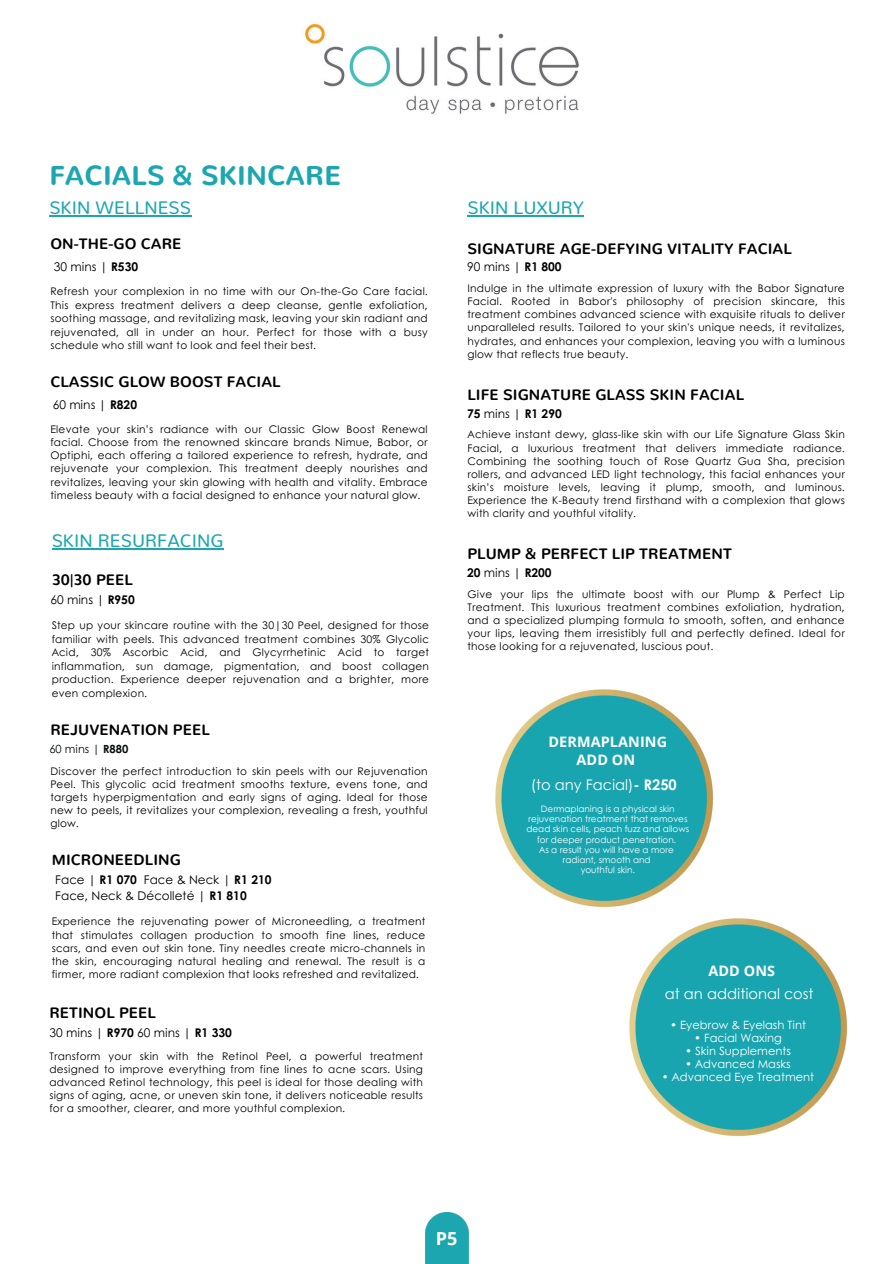
<style>
.page{position:relative;width:894px;height:1264px;background:#fff}
.page>*{position:absolute;margin:0;border:0;box-sizing:border-box;transform-origin:0 0}
.t1{font:800 27px "Nunito";letter-spacing:.005em;color:#1ca7b0}
.t2{font:18px "Nunito";color:#1ca7b0}
.t3{font:700 18px "Open Sans";color:#fff}
.t4{font:700 15px "Nunito";letter-spacing:.005em;color:#000101}
.t5{font:14.7px "Century Gothic";color:#fff}
.t6{font:700 14.4px/18.3px "Open Sans";letter-spacing:.01em;color:#fff;text-align:center}
.t7{font:12px/16px "Century Gothic";color:#000101}
.t8{font:700 12px "Century Gothic";color:#000101}
.t9{font:11.4px "Century Gothic";color:#fff}
.t10{font:11.25px "Century Gothic";color:#090f10}
.t11{font:10.5px/13.2px "Century Gothic";letter-spacing:.025em;color:#000101;text-align:justify}
.t12{font:8.85px/10.1px "Century Gothic";color:#fff;text-align:center}
.s1{font-weight:700}
.s2{font-weight:400}
</style>
<div class="page">
<img style="left:305px;top:24px;width:274px;height:90px">
<img style="left:425px;top:1212px;width:43px;height:50px">
<hr style="left:52px;top:548px;width:171px;height:1px;background:#1ca7b0">
<hr style="left:49px;top:215px;width:142px;height:2px;background:#1ca7b0">
<hr style="left:467px;top:215px;width:117px;height:2px;background:#1ca7b0">
<img style="left:495px;top:689px;width:219px;height:219px">
<img style="left:629px;top:918px;width:219px;height:219px">
<h3 class="t1" style="left:49px;top:159px;width:293px">FACIALS &amp; SKINCARE</h3>
<h4 class="t2" style="left:49px;top:197px;width:143px">SKIN WELLNESS</h4>
<h6 class="t2" style="left:467px;top:197px;width:118px">SKIN LUXURY</h6>
<p class="t4" style="left:50px;top:235px;width:133px">ON-THE-GO CARE</p>
<h6 class="t4" style="left:467px;top:239px;width:326px">SIGNATURE AGE-DEFYING VITALITY FACIAL</h6>
<h4 class="t7" style="left:54px;top:258px;width:86px">30 mins | <span class="s1">R530</span></h4>
<h4 class="t11" style="left:50px;top:284px;width:379px">Refresh your complexion in no time with our On-the-Go Care facial.<br>This express treatment delivers a deep cleanse, gentle exfoliation, soothing massage, and revitalizing mask, leaving your skin radiant and rejuvenated, all in under an hour. Perfect for those with a busy schedule who still want to look and feel their best.</h4>
<h6 class="t4" style="left:50px;top:373px;width:232px">CLASSIC GLOW BOOST FACIAL</h6>
<h6 class="t7" style="left:53px;top:396px;width:86px">60 mins | <span class="s1">R820</span></h6>
<h4 class="t11" style="left:50px;top:422px;width:379px">Elevate your skin’s radiance with our Classic Glow Boost Renewal facial. Choose from the renowned skincare brands Nimue, Babor, or Optiphi, each offering a tailored experience to refresh, hydrate, and rejuvenate your complexion. This treatment deeply nourishes and revitalizes, leaving your skin glowing with health and vitality. Embrace timeless beauty with a facial designed to enhance your natural glow.</h4>
<h3 class="t2" style="left:52px;top:530px;width:173px">SKIN RESURFACING</h3>
<h4 class="t4" style="left:52px;top:570px;width:83px">30|30 PEEL</h4>
<h3 class="t7" style="left:50px;top:591px;width:86px">60 mins | <span class="s1">R950</span></h3>
<h6 class="t11" style="left:52px;top:618px;width:379px">Step up your skincare routine with the 30|30 Peel, designed for those familiar with peels. This advanced treatment combines 30% Glycolic Acid, 30% Ascorbic Acid, and Glycyrrhetinic Acid to target inflammation, sun damage, pigmentation, and boost collagen production. Experience deeper rejuvenation and a brighter, more even complexion.</h6>
<p class="t4" style="left:50px;top:720px;width:161px">REJUVENATION PEEL</p>
<p class="t10" style="left:49px;top:740px;width:80px">60 mins | <span class="s1">R880</span></p>
<p class="t11" style="left:50px;top:764px;width:379px">Discover the perfect introduction to skin peels with our Rejuvenation Peel. This glycolic acid treatment smooths texture, evens tone, and targets hyperpigmentation and early signs of aging. Ideal for those new to peels, it revitalizes your complexion, revealing a fresh, youthful glow.</p>
<p class="t4" style="left:52px;top:850px;width:131px">MICRONEEDLING</p>
<h4 class="t7" style="left:55px;top:871px;width:218px">Face | <span class="s1">R1 070</span> Face &amp; Neck | <span class="s1">R1 210<br></span>Face, Neck &amp; Décolleté | <span class="s1">R1 810</span></h4>
<h6 class="t11" style="left:52px;top:914px;width:375px">Experience the rejuvenating power of Microneedling, a treatment that stimulates collagen production to smooth fine lines, reduce scars, and even out skin tone. Tiny needles create micro-channels in the skin, encouraging natural healing and renewal. The result is a firmer, more radiant complexion that looks refreshed and revitalized.</h6>
<h4 class="t4" style="left:49px;top:1003px;width:108px">RETINOL PEEL</h4>
<p class="t7" style="left:49px;top:1023px;width:184px">30 mins | <span class="s1">R970</span> 60 mins | <span class="s1">R1 330</span></p>
<h4 class="t11" style="left:49px;top:1048px;width:375px">Transform your skin with the Retinol Peel, a powerful treatment designed to improve everything from fine lines to acne scars. Using advanced Retinol technology, this peel is ideal for those dealing with signs of aging, acne, or uneven skin tone, it delivers noticeable results for a smoother, clearer, and more youthful complexion.</h4>
<p class="t7" style="left:467px;top:258px;width:96px">90 mins | <span class="s1">R1 800</span></p>
<p class="t11" style="left:467px;top:281px;width:379px">Indulge in the ultimate expression of luxury with the Babor Signature Facial. Rooted in Babor's philosophy of precision skincare, this treatment combines advanced science with exquisite rituals to deliver unparalleled results. Tailored to your skin's unique needs, it revitalizes, hydrates, and enhances your complexion, leaving you with a luminous glow that reflects true beauty.</p>
<p class="t4" style="left:467px;top:385px;width:278px">LIFE SIGNATURE GLASS SKIN FACIAL</p>
<p class="t8" style="left:467px;top:404px;width:96px">75 <span class="s2">mins |</span> R1 290</p>
<p class="t11" style="left:467px;top:427px;width:379px">Achieve instant dewy, glass-like skin with our Life Signature Glass Skin Facial, a luxurious treatment that delivers immediate radiance.<br>Combining the soothing touch of Rose Quartz Gua Sha, precision rollers, and advanced LED light technology, this facial enhances your skin’s moisture levels, leaving it plump, smooth, and luminous.<br>Experience the K-Beauty trend firsthand with a complexion that glows with clarity and youthful vitality.</p>
<p class="t4" style="left:467px;top:545px;width:266px">PLUMP &amp; PERFECT LIP TREATMENT</p>
<h4 class="t8" style="left:467px;top:563px;width:86px">20 <span class="s2">mins |</span> R200</h4>
<h5 class="t11" style="left:467px;top:587px;width:379px">Give your lips the ultimate boost with our Plump &amp; Perfect Lip Treatment. This luxurious treatment combines exfoliation, hydration, and a specialized plumping formula to smooth, soften, and enhance your lips, leaving them irresistibly full and perfectly defined. Ideal for those looking for a rejuvenated, luscious pout.</h5>
<h4 class="t6" style="left:548px;top:732px;width:120px">DERMAPLANING<br>ADD ON</h4>
<h6 class="t5" style="left:530px;top:773px;width:147px">(to any Facial)<span class="s1">- R250</span></h6>
<p class="t12" style="left:526px;top:803px;width:164px">Dermaplaning is a physical skin rejuvenation treatment that removes dead skin cells, peach fuzz and allows for deeper product penetration.</p>
<p class="t12" style="left:539px;top:844px;width:136px">As a result you will have a more</p>
<h4 class="t12" style="left:562px;top:854px;width:90px">radiant, smooth and</h4>
<h5 class="t12" style="left:580px;top:864px;width:56px">youthful skin.</h5>
<p class="t6" style="left:708px;top:961px;width:68px">ADD ONS</p>
<h2 class="t5" style="left:664px;top:982px;width:150px">at an additional cost</h2>
<p class="t9" style="left:669px;top:1016px;width:137px">• Eyebrow &amp; Eyelash Tint</p>
<p class="t9" style="left:693px;top:1029px;width:89px">• Facial Waxing</p>
<p class="t9" style="left:685px;top:1042px;width:107px">• Skin Supplements</p>
<p class="t9" style="left:685px;top:1055px;width:107px">• Advanced Masks</p>
<p class="t9" style="left:661px;top:1068px;width:154px">• Advanced Eye Treatment</p>
<h6 class="t3" style="left:435px;top:1225px;width:23px">P5</h6>
</div>
